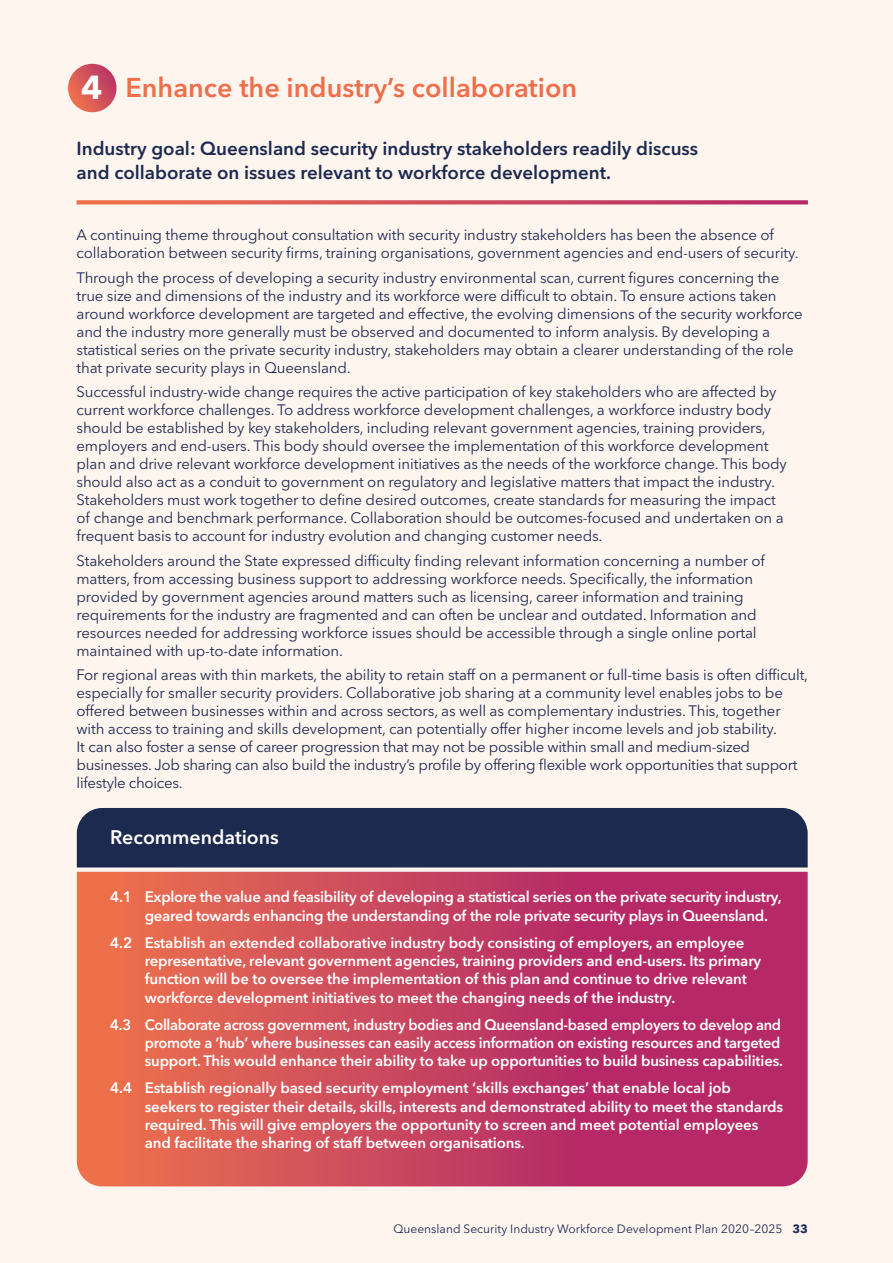
<style>
.page{position:relative;width:893px;height:1263px;background:#fef5ef}
.page>*{position:absolute;margin:0;border:0;box-sizing:border-box;transform-origin:0 0}
.t1{font:700 33px "Avenir Next LT Pro";color:#fff}
.t2{font:600 27px "Avenir Next LT Pro";color:#ed6f4b}
.t3{font:600 19.5px "Avenir Next LT Pro";color:#fff}
.t4{font:600 18.75px/24px "Avenir Next LT Pro";color:#1d2a50}
.t5{font:15px/18px "Avenir Next LT Pro";letter-spacing:-.01em;color:#1d2a50}
.t6{font:600 15px/18.3px "Avenir Next LT Pro";letter-spacing:-.01em;color:#fff}
.t7{font:12px "Avenir Next LT Pro";color:#1d2a50}
.s1{font-weight:700}
</style>
<div class="page">
<svg style="left:77px;top:200px;width:731px;height:4px;background:#d35863"></svg>
<div style="left:77px;top:808px;width:731px;height:59px;background:#1d2a50"></div>
<svg style="left:77px;top:872px;width:731px;height:314px;background:#c9445d"></svg>
<svg style="left:68px;top:64px;width:49px;height:48px;background:#d4565b"></svg>
<h1 class="t1" style="left:81px;top:67px;width:23px">4</h1>
<h2 class="t2" style="left:125px;top:71px;width:453px">Enhance the industry’s collaboration</h2>
<p class="t4" style="left:77px;top:136px;width:623px">Industry goal: Queensland security industry stakeholders readily discuss and collaborate on issues relevant to workforce development.</p>
<p class="t5" style="left:77px;top:225px;width:724px">A continuing theme throughout consultation with security industry stakeholders has been the absence of collaboration between security firms, training organisations, government agencies and end-users of security.</p>
<p class="t5" style="left:77px;top:269px;width:728px">Through the process of developing a security industry environmental scan, current figures concerning the true size and dimensions of the industry and its workforce were difficult to obtain. To ensure actions taken around workforce development are targeted and effective, the evolving dimensions of the security workforce and the industry more generally must be observed and documented to inform analysis. By developing a statistical series on the private security industry, stakeholders may obtain a clearer understanding of the role that private security plays in Queensland.</p>
<p class="t5" style="left:77px;top:383px;width:712px">Successful industry-wide change requires the active participation of key stakeholders who are affected by current workforce challenges. To address workforce development challenges, a workforce industry body should be established by key stakeholders, including relevant government agencies, training providers, employers and end-users. This body should oversee the implementation of this workforce development plan and drive relevant workforce development initiatives as the needs of the workforce change. This body should also act as a conduit to government on regulatory and legislative matters that impact the industry.<br>Stakeholders must work together to define desired outcomes, create standards for measuring the impact of change and benchmark performance. Collaboration should be outcomes-focused and undertaken on a frequent basis to account for industry evolution and changing customer needs.</p>
<p class="t5" style="left:77px;top:552px;width:690px">Stakeholders around the State expressed difficulty finding relevant information concerning a number of matters, from accessing business support to addressing workforce needs. Specifically, the information provided by government agencies around matters such as licensing, career information and training requirements for the industry are fragmented and can often be unclear and outdated. Information and resources needed for addressing workforce issues should be accessible through a single online portal maintained with up-to-date information.</p>
<p class="t5" style="left:77px;top:666px;width:733px">For regional areas with thin markets, the ability to retain staff on a permanent or full-time basis is often difficult, especially for smaller security providers. Collaborative job sharing at a community level enables jobs to be offered between businesses within and across sectors, as well as complementary industries. This, together with access to training and skills development, can potentially offer higher income levels and job stability.<br>It can also foster a sense of career progression that may not be possible within small and medium-sized businesses. Job sharing can also build the industry’s profile by offering flexible work opportunities that support lifestyle choices.</p>
<h3 class="t3" style="left:110px;top:825px;width:170px">Recommendations</h3>
<p class="t6" style="left:145px;top:888px;width:638px;text-indent:-34px">4.1 Explore the value and feasibility of developing a statistical series on the private security industry, geared towards enhancing the understanding of the role private security plays in Queensland.</p>
<p class="t6" style="left:145px;top:933px;width:618px;text-indent:-34px">4.2 Establish an extended collaborative industry body consisting of employers, an employee representative, relevant government agencies, training providers and end-users. Its primary function will be to oversee the implementation of this plan and continue to drive relevant workforce development initiatives to meet the changing needs of the industry.</p>
<p class="t6" style="left:145px;top:1015px;width:640px;text-indent:-34px">4.3 Collaborate across government, industry bodies and Queensland-based employers to develop and promote a ‘hub’ where businesses can easily access information on existing resources and targeted support. This would enhance their ability to take up opportunities to build business capabilities.</p>
<p class="t6" style="left:145px;top:1079px;width:640px;text-indent:-34px">4.4 Establish regionally based security employment ‘skills exchanges’ that enable local job seekers to register their details, skills, interests and demonstrated ability to meet the standards required. This will give employers the opportunity to screen and meet potential employees and facilitate the sharing of staff between organisations.</p>
<p class="t7" style="left:393px;top:1222px;width:416px">Queensland Security Industry Workforce Development Plan 2020–2025 <span class="s1">33</span></p>
</div>
